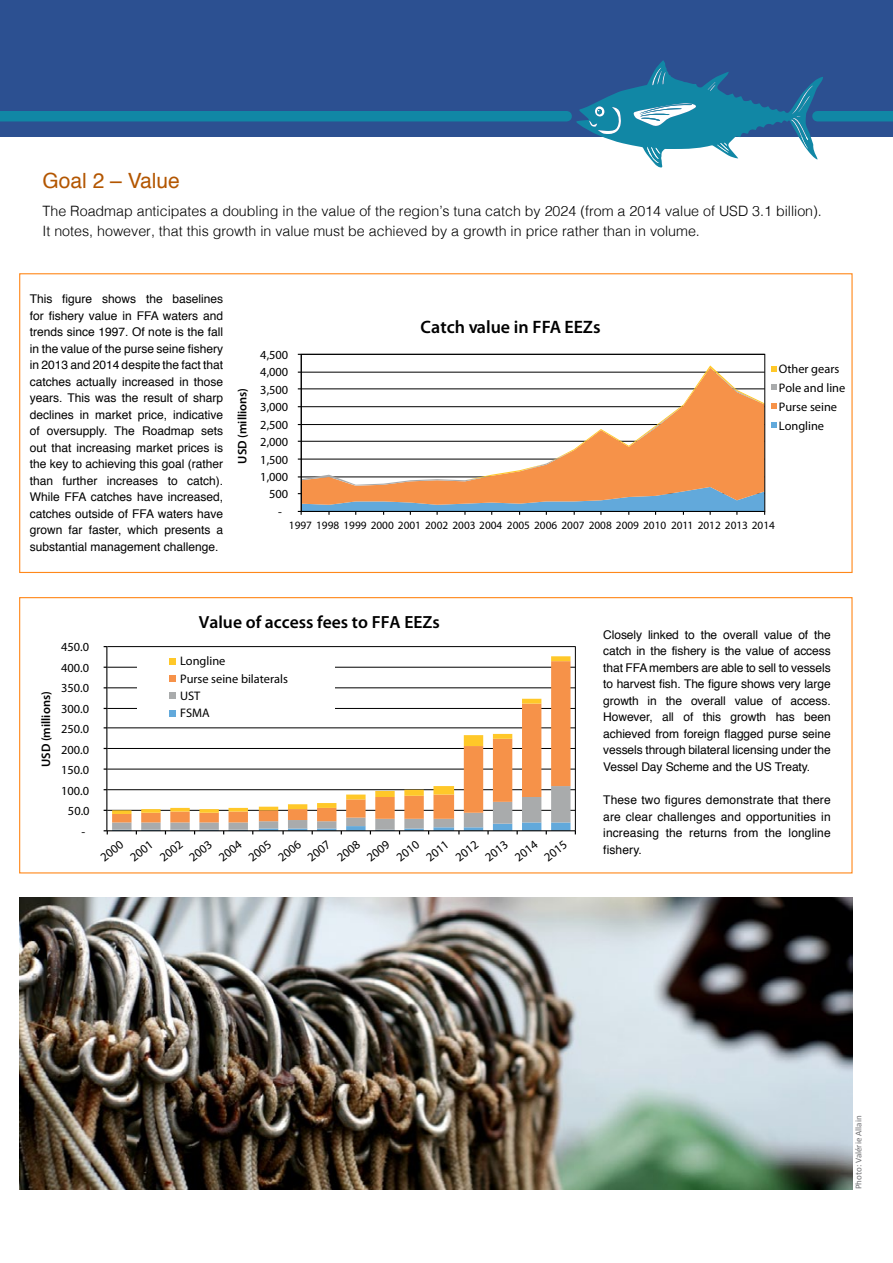
<style>
.page{position:relative;width:893px;height:1263px;background:#fff}
.page>*{position:absolute;margin:0;border:0;box-sizing:border-box;transform-origin:0 0}
.t1{font:21px "Helvetica";color:#b35600}
.t2{font:600 18px "Myriad Pro";color:#000}
.t3{font:600 17.55px "Myriad Pro";color:#000}
.t4{font:300 14.25px/19.5px "Helvetica";color:#000}
.t5{font:12.45px/18.9px "Myriad Pro";color:#000}
.t6{font:600 12.45px "Myriad Pro";color:#000}
.t7{font:12px/16.5px "Helvetica";color:#000;text-align:justify}
.t8{font:11.25px "Myriad Pro";color:#000}
.t9{font:9px "Calibri";color:#6d6e71}
</style>
<div class="page">
<div style="left:0;top:0;width:893px;height:136px;background:#2c5091"></div>
<div style="left:817px;top:111px;width:76px;height:10px;background:#1187a5"></div>
<svg style="left:576px;top:60px;width:247px;height:108px"></svg>
<img style="left:19px;top:897px;width:833px;height:292px">
<div style="left:0;top:111px;width:567px;height:10px;background:#1187a5"></div>
<svg style="left:303px;top:365px;width:460px;height:120px"></svg>
<hr style="left:301px;top:354px;width:1px;height:157px;background:#000">
<svg style="left:298px;top:487px;width:467px;height:28px;background:#b2a092"></svg>
<svg style="left:771px;top:366px;width:6px;height:5px"></svg>
<svg style="left:771px;top:385px;width:6px;height:5px"></svg>
<svg style="left:771px;top:403px;width:6px;height:6px"></svg>
<svg style="left:771px;top:422px;width:6px;height:6px"></svg>
<hr style="left:107px;top:769px;width:468px;height:1px;background:#000">
<hr style="left:107px;top:748px;width:468px;height:1px;background:#000">
<hr style="left:107px;top:727px;width:468px;height:1px;background:#000">
<hr style="left:107px;top:708px;width:468px;height:1px;background:#000">
<hr style="left:107px;top:687px;width:468px;height:1px;background:#000">
<hr style="left:107px;top:667px;width:468px;height:1px;background:#000">
<hr style="left:107px;top:646px;width:468px;height:1px;background:#000">
<hr style="left:106px;top:646px;width:1px;height:185px;background:#000">
<hr style="left:575px;top:646px;width:1px;height:185px;background:#000">
<svg style="left:112px;top:656px;width:458px;height:130px"></svg>
<svg style="left:104px;top:786px;width:472px;height:48px"></svg>
<div style="left:138px;top:653px;width:197px;height:69px;background:#fff"></div>
<svg style="left:170px;top:658px;width:6px;height:6px"></svg>
<div style="left:170px;top:675px;width:6px;height:7px;background:#f69249"></div>
<svg style="left:170px;top:693px;width:6px;height:6px"></svg>
<svg style="left:170px;top:710px;width:6px;height:6px"></svg>
<h1 class="t1" style="left:43px;top:165px;width:139px">Goal 2 – Value</h1>
<p class="t4" style="left:43px;top:200px;width:781px">The Roadmap anticipates a doubling in the value of the region’s tuna catch by 2024 (from a 2014 value of USD 3.1 billion).<br>It notes, however, that this growth in value must be achieved by a growth in price rather than in volume.</p>
<p class="t7" style="left:30px;top:291px;width:195px">This figure shows the baselines for fishery value in FFA waters and trends since 1997. Of note is the fall in the value of the purse seine fishery in 2013 and 2014 despite the fact that catches actually increased in those years. This was the result of sharp declines in market price, indicative of oversupply. The Roadmap sets out that increasing market prices is the key to achieving this goal (rather than further increases to catch).<br>While FFA catches have increased, catches outside of FFA waters have grown far faster, which presents a substantial management challenge.</p>
<p class="t6" style="left:234px;top:463px;width:77px;rotate:-90deg">USD (millions)</p>
<p class="t5" style="left:260px;top:345px;width:29px">4,500</p>
<p class="t5" style="left:260px;top:362px;width:29px">4,000</p>
<p class="t5" style="left:260px;top:380px;width:29px">3,500</p>
<p class="t5" style="left:260px;top:397px;width:29px">3,000</p>
<p class="t5" style="left:260px;top:415px;width:29px">2,500</p>
<p class="t5" style="left:260px;top:432px;width:29px">2,000</p>
<p class="t5" style="left:260px;top:450px;width:29px">1,500</p>
<p class="t5" style="left:260px;top:467px;width:29px">1,000</p>
<p class="t5" style="left:269px;top:485px;width:21px">500</p>
<p class="t5" style="left:278px;top:502px;width:5px">-</p>
<h2 class="t2" style="left:421px;top:315px;width:182px">Catch value in FFA EEZs</h2>
<p class="t5" style="left:779px;top:360px;width:68px">Other gears<br>Pole and line<br>Purse seine<br>Longline</p>
<p class="t8" style="left:289px;top:519px;width:487px">1997 1998 1999 2000 2001 2002 2003 2004 2005 2006 2007 2008 2009 2010 2011 2012 2013 2014</p>
<p class="t6" style="left:38px;top:767px;width:77px;rotate:-90deg">USD (millions)</p>
<p class="t5" style="left:61px;top:637px;width:29px">450.0</p>
<p class="t5" style="left:61px;top:658px;width:29px">400.0</p>
<p class="t5" style="left:61px;top:678px;width:29px">350.0</p>
<p class="t5" style="left:61px;top:699px;width:29px">300.0</p>
<p class="t5" style="left:61px;top:719px;width:29px">250.0</p>
<p class="t5" style="left:61px;top:740px;width:29px">200.0</p>
<p class="t5" style="left:61px;top:760px;width:29px">150.0</p>
<p class="t5" style="left:61px;top:781px;width:29px">100.0</p>
<p class="t5" style="left:68px;top:801px;width:23px">50.0</p>
<p class="t5" style="left:82px;top:822px;width:5px">-</p>
<h3 class="t3" style="left:199px;top:611px;width:242px">Value of access fees to FFA EEZs</h3>
<p class="t5" style="left:180px;top:652px;width:109px;line-height:17.2px">Longline<br>Purse seine bilaterals<br>UST<br>FSMA</p>
<p class="t5" style="left:96px;top:851px;width:27px;rotate:-38deg">2000</p>
<p class="t5" style="left:126px;top:851px;width:27px;rotate:-38deg">2001</p>
<p class="t5" style="left:155px;top:851px;width:27px;rotate:-38deg">2002</p>
<p class="t5" style="left:185px;top:851px;width:27px;rotate:-38deg">2003</p>
<p class="t5" style="left:214px;top:851px;width:27px;rotate:-38deg">2004</p>
<p class="t5" style="left:244px;top:851px;width:27px;rotate:-38deg">2005</p>
<p class="t5" style="left:273px;top:851px;width:27px;rotate:-38deg">2006</p>
<p class="t5" style="left:303px;top:851px;width:27px;rotate:-38deg">2007</p>
<p class="t5" style="left:333px;top:851px;width:27px;rotate:-38deg">2008</p>
<p class="t5" style="left:362px;top:851px;width:27px;rotate:-38deg">2009</p>
<p class="t5" style="left:392px;top:851px;width:27px;rotate:-38deg">2010</p>
<p class="t5" style="left:422px;top:851px;width:26px;rotate:-38deg">2011</p>
<p class="t5" style="left:451px;top:851px;width:27px;rotate:-38deg">2012</p>
<p class="t5" style="left:481px;top:851px;width:27px;rotate:-38deg">2013</p>
<p class="t5" style="left:510px;top:851px;width:27px;rotate:-38deg">2014</p>
<p class="t5" style="left:540px;top:851px;width:27px;rotate:-38deg">2015</p>
<p class="t7" style="left:603px;top:627px;width:229px">Closely linked to the overall value of the catch in the fishery is the value of access that FFA members are able to sell to vessels to harvest fish. The figure shows very large growth in the overall value of access.<br>However, all of this growth has been achieved from foreign flagged purse seine vessels through bilateral licensing under the Vessel Day Scheme and the US Treaty.</p>
<p class="t7" style="left:603px;top:792px;width:229px">These two figures demonstrate that there are clear challenges and opportunities in increasing the returns from the longline fishery.</p>
<p class="t9" style="left:853px;top:1189px;width:75px;rotate:-90deg">Photo: Valérie Allain</p>
</div>
